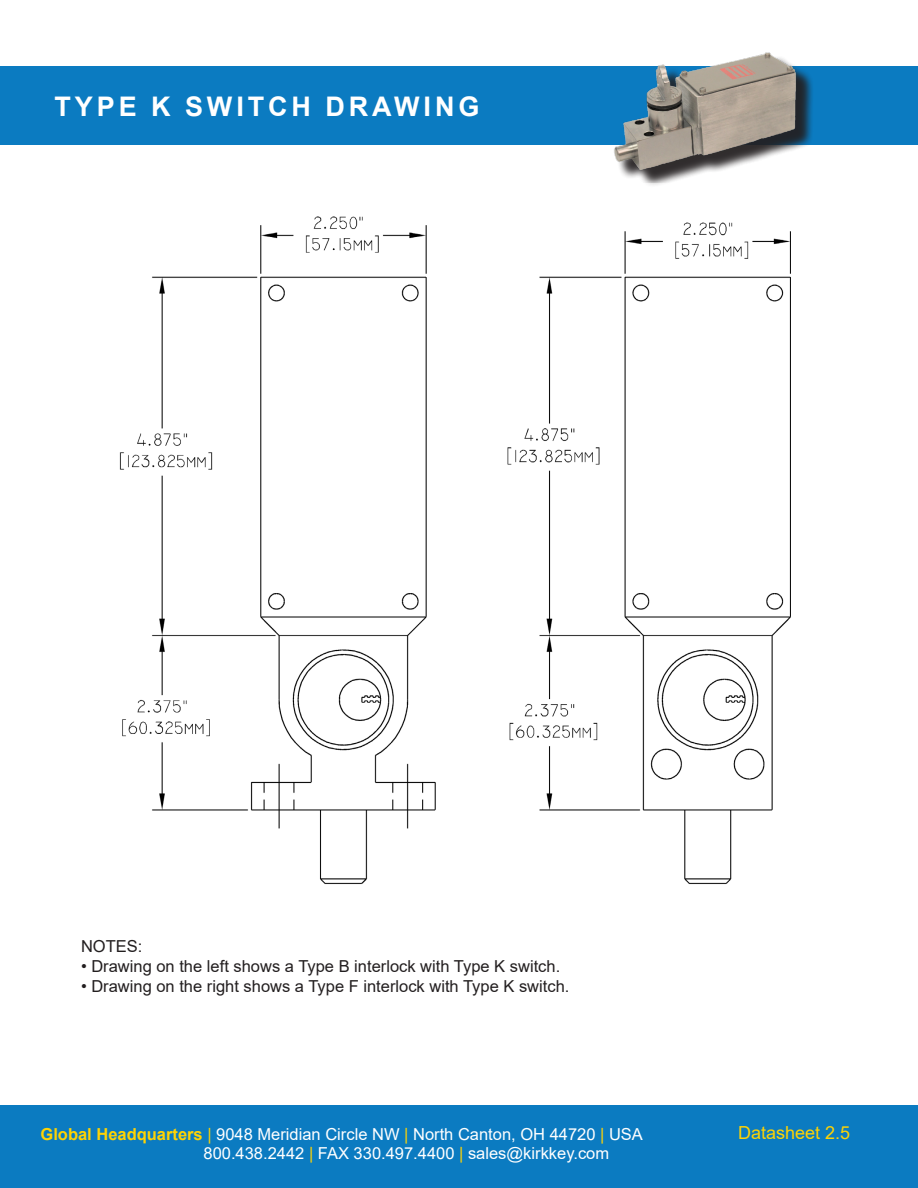
<style>
.page{position:relative;width:918px;height:1188px;background:#fff}
.page>*{position:absolute;margin:0;border:0;box-sizing:border-box;transform-origin:0 0}
.t1{font:700 27px "Arial";letter-spacing:.145em;color:#fff}
.t2{font:18px "Arial";color:#fed304}
.t3{font:16.5px "Arial";color:#231f20}
.t4{font:16.5px "Arial";color:#fff}
.s1{font-weight:700;color:#fed304}
.s2{color:#fed304}
</style>
<div class="page">
<div style="left:0;top:1105px;width:918px;height:83px;background:#0b7bc1"></div>
<div style="left:0;top:67px;width:918px;height:78px;background:#0b7bc1"></div>
<img style="left:119px;top:216px;width:672px;height:668px">
<div style="left:617px;top:55px;width:197px;height:133px;background:#231f20;opacity:.75"></div>
<img style="left:595px;top:52px;width:217px;height:131px">
<p class="t1" style="left:54px;top:87px;width:426px">TYPE K SWITCH DRAWING</p>
<p class="t3" style="left:81px;top:935px;width:63px">NOTES:</p>
<p class="t3" style="left:81px;top:955px;width:481px">• Drawing on the left shows a Type B interlock with Type K switch.</p>
<p class="t3" style="left:81px;top:975px;width:490px">• Drawing on the right shows a Type F interlock with Type K switch.</p>
<p class="t4" style="left:40px;top:1122px;width:604px"><span class="s1">Global Headquarters</span> <span class="s2">|</span> 9048 Meridian Circle NW <span class="s2">|</span> North Canton, OH 44720 <span class="s2">|</span> USA</p>
<p class="t4" style="left:204px;top:1142px;width:407px">800.438.2442 <span class="s2">|</span> FAX 330.497.4400 <span class="s2">|</span> sales@kirkkey.com</p>
<p class="t2" style="left:738px;top:1121px;width:114px">Datasheet 2.5</p>
</div>
